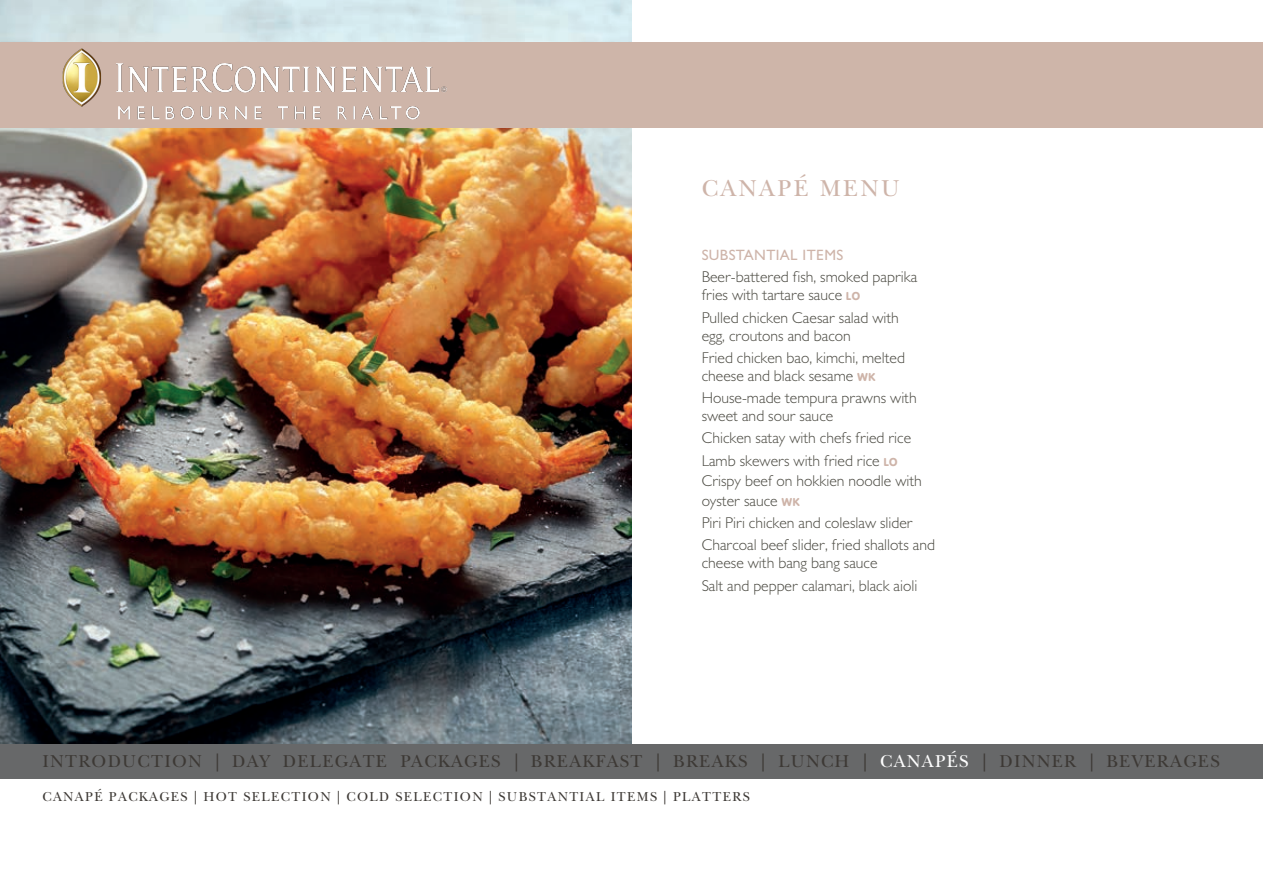
<style>
.page{position:relative;width:1263px;height:893px;background:#fff}
.page>*{position:absolute;margin:0;border:0;box-sizing:border-box;transform-origin:0 0}
.t1{font:24px "New Baskerville";letter-spacing:.1em;color:#ceb4a9}
.t2{font:18px "New Baskerville";letter-spacing:.07em;color:#3d3935}
.t3{font:300 15.75px/18px "Gill Sans MT Pro";color:#4c4b43}
.t4{font:500 15px "Gill Sans MT Pro";letter-spacing:.025em;color:#ceb4a9}
.t5{font:13.5px "New Baskerville";letter-spacing:.1em;color:#3d3935}
.s1{font-family:"VAG Rounded";font-weight:900;font-size:11.25px;color:#ceb4a9}
.s2{color:#fff}
</style>
<div class="page">
<img style="left:0;top:0;width:632px;height:744px">
<div style="left:0;top:744px;width:1263px;height:34px;background:#676869"></div>
<div style="left:0;top:43px;width:1263px;height:85px;background:#ceb5a9"></div>
<img style="left:62px;top:48px;width:385px;height:72px">
<h1 class="t1" style="left:702px;top:174px;width:200px">CANAPÉ MENU</h1>
<p class="t4" style="left:702px;top:246px;width:143px">SUBSTANTIAL ITEMS</p>
<p class="t3" style="left:702px;top:268px;width:217px">Beer-battered fish, smoked paprika fries with tartare sauce <span class="s1">LO</span></p>
<p class="t3" style="left:702px;top:308px;width:199px">Pulled chicken Caesar salad with egg, croutons and bacon</p>
<p class="t3" style="left:702px;top:348px;width:205px">Fried chicken bao, kimchi, melted cheese and black sesame <span class="s1">WK</span></p>
<p class="t3" style="left:702px;top:388px;width:217px">House-made tempura prawns with sweet and sour sauce</p>
<p class="t3" style="left:702px;top:427px;width:211px;line-height:22.2px">Chicken satay with chefs fried rice<br>Lamb skewers with fried rice <span class="s1">LO</span></p>
<p class="t3" style="left:702px;top:470px;width:222px;line-height:20.1px">Crispy beef on hokkien noodle with oyster sauce <span class="s1">WK</span></p>
<p class="t3" style="left:702px;top:511px;width:235px;line-height:22.2px">Piri Piri chicken and coleslaw slider<br>Charcoal beef slider, fried shallots and</p>
<p class="t3" style="left:702px;top:552px;width:217px;line-height:22.2px">cheese with bang bang sauce<br>Salt and pepper calamari, black aioli</p>
<p class="t2" style="left:43px;top:751px;width:1179px">INTRODUCTION | DAY DELEGATE PACKAGES | BREAKFAST | BREAKS | LUNCH | <span class="s2">CANAPÉS</span> | DINNER | BEVERAGES</p>
<p class="t5" style="left:43px;top:788px;width:709px">CANAPÉ PACKAGES | HOT SELECTION | COLD SELECTION | SUBSTANTIAL ITEMS | PLATTERS</p>
</div>
